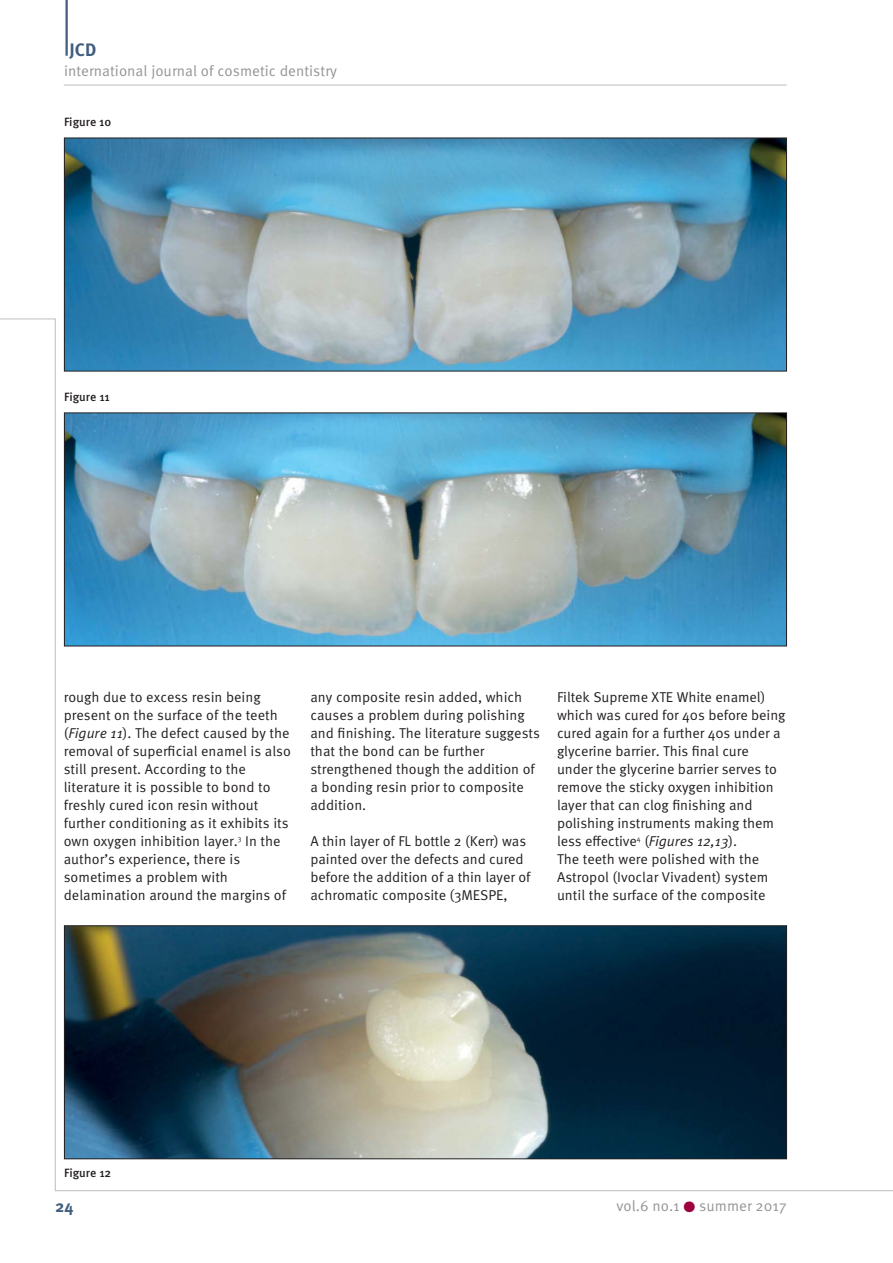
<style>
.page{position:relative;width:893px;height:1263px;background:#fff}
.page>*{position:absolute;margin:0;border:0;box-sizing:border-box;transform-origin:0 0}
.t1{font:700 18px "Meta Pro";color:#415d7d}
.t2{font:700 16.5px "Meta Pro";color:#415d7d}
.t3{font:15px "Meta Pro";color:#939598}
.t4{font:14.25px/18px "Meta Pro";color:#231f20}
.t5{font:500 12px "Meta Pro";color:#231f20}
.s1{font-style:italic}
.s2{color:#9e0040}
</style>
<div class="page">
<hr style="left:0;top:319px;width:55px;height:1px;background:#bbbdc0">
<hr style="left:55px;top:319px;width:1px;height:872px;background:#bbbdc0">
<hr style="left:55px;top:1190px;width:838px;height:1px;background:#bbbdc0">
<hr style="left:64px;top:85px;width:723px;height:1px;background:#bbbdc0">
<hr style="left:66px;top:0;width:2px;height:56px;background:#415d7d">
<img style="left:66px;top:140px;width:719px;height:229px">
<div style="left:64px;top:138px;width:723px;height:233px;border:1px solid #231f20"></div>
<img style="left:66px;top:414px;width:719px;height:230px">
<img style="left:66px;top:927px;width:719px;height:230px">
<div style="left:64px;top:925px;width:723px;height:234px;border:1px solid #231f20"></div>
<p class="t1" style="left:69px;top:39px;width:28px">JCD</p>
<p class="t3" style="left:64px;top:65px;width:275px">international journal of cosmetic dentistry</p>
<p class="t5" style="left:64px;top:115px;width:49px">Figure 10</p>
<p class="t5" style="left:64px;top:390px;width:47px">Figure 11</p>
<p class="t4" style="left:64px;top:689px;width:229px">rough due to excess resin being present on the surface of the teeth (<span class="s1">Figure 11</span>). The defect caused by the removal of superficial enamel is also still present. According to the literature it is possible to bond to freshly cured icon resin without further conditioning as it exhibits its own oxygen inhibition layer.<sup>3</sup> In the author’s experience, there is sometimes a problem with delamination around the margins of</p>
<p class="t4" style="left:310px;top:689px;width:231px">any composite resin added, which causes a problem during polishing and finishing. The literature suggests that the bond can be further strengthened though the addition of a bonding resin prior to composite addition.</p>
<p class="t4" style="left:310px;top:833px;width:222px">A thin layer of FL bottle 2 (Kerr) was painted over the defects and cured before the addition of a thin layer of achromatic composite (3MESPE,</p>
<p class="t4" style="left:557px;top:689px;width:230px">Filtek Supreme XTE White enamel) which was cured for 40s before being cured again for a further 40s under a glycerine barrier. This final cure under the glycerine barrier serves to remove the sticky oxygen inhibition layer that can clog finishing and polishing instruments making them less effective<sup>4</sup> (<span class="s1">Figures 12,13</span>).<br>The teeth were polished with the Astropol (Ivoclar Vivadent) system until the surface of the composite</p>
<p class="t5" style="left:64px;top:1165px;width:49px">Figure 12</p>
<p class="t2" style="left:55px;top:1196px;width:20px">24</p>
<p class="t3" style="left:616px;top:1199px;width:172px">vol.6 no.1 <span class="s2">●</span> summer 2017</p>
</div>
